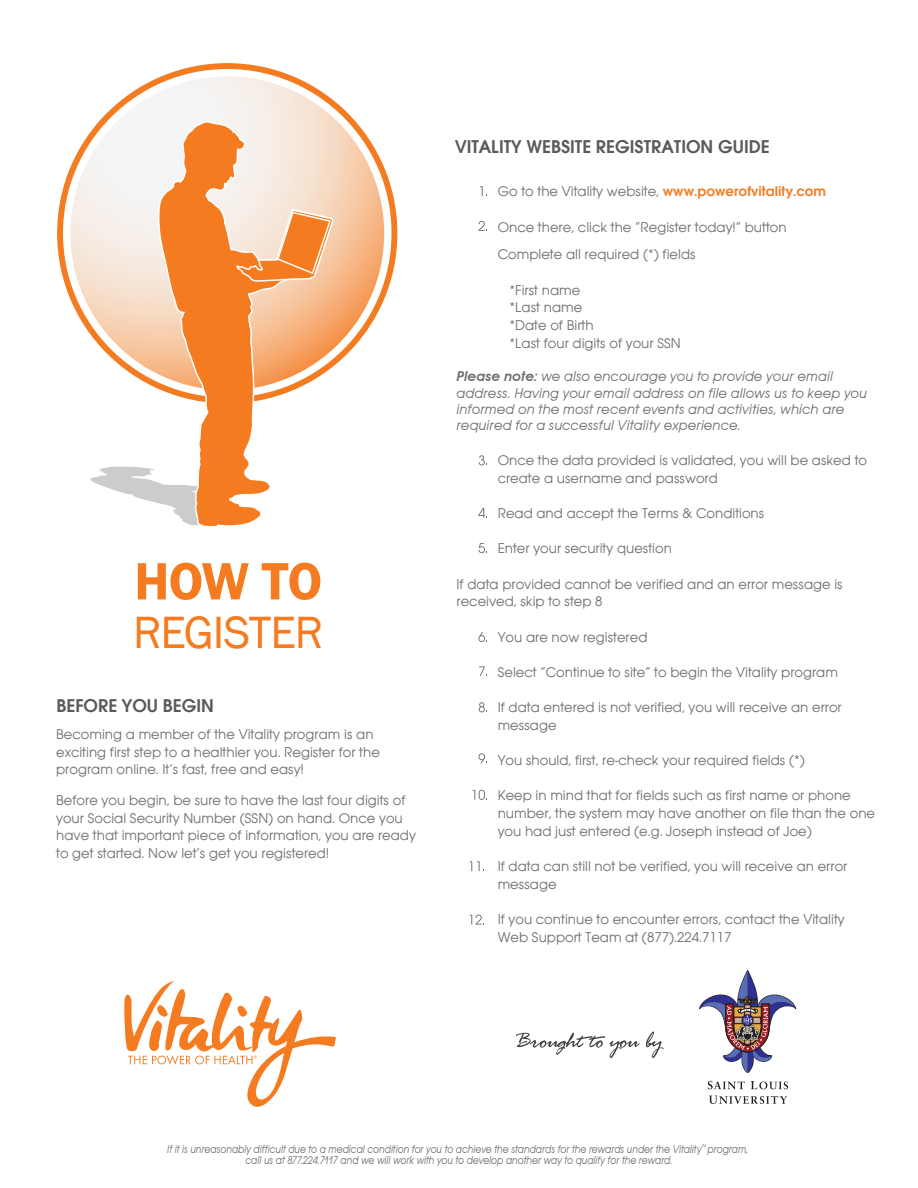
<style>
.page{position:relative;width:918px;height:1188px;background:#fff}
.page>*{position:absolute;margin:0;border:0;box-sizing:border-box;transform-origin:0 0}
.t1{font:600 54.3px "Franklin Gothic";color:#f47b20}
.t2{font:46.5px "Franklin Gothic";letter-spacing:-.03em;color:#f47b20}
.t3{font:600 19.05px "Avant Gar Got Itc TEE";color:#58595b}
.t4{font:14.7px/17.7px "Avant Gar Got Itc TEE";color:#6d6f71}
.t5{font:14.7px/16.2px "Avant Gar Got Itc TEE Book Obli";letter-spacing:.005em;color:#6d6f71}
.t6{font:11.7px/11.7px "Avant Gar Got Itc TEE Book Obli";color:#6d6f71;text-align:center;scale:.87 1}
.s1{font-weight:600;color:#f47b20}
.s2{font-family:"Avant Gar Got Itc TEE Demi Obli"}
</style>
<div class="page">
<svg style="left:90px;top:467px;width:67px;height:36px"></svg>
<svg style="left:60px;top:66px;width:334px;height:334px"></svg>
<div style="left:50px;top:56px;width:355px;height:355px;border:21px solid #fff;border-radius:50%"></div>
<svg style="left:157px;top:121px;width:177px;height:405px"></svg>
<svg style="left:235px;top:208px;width:100px;height:75px;background:#f5b584"></svg>
<svg style="left:480px;top:186px;width:7px;height:10px"></svg>
<svg style="left:479px;top:221px;width:8px;height:10px"></svg>
<svg style="left:479px;top:455px;width:8px;height:10px"></svg>
<svg style="left:478px;top:508px;width:9px;height:10px"></svg>
<svg style="left:478px;top:543px;width:9px;height:10px"></svg>
<svg style="left:478px;top:632px;width:9px;height:10px"></svg>
<svg style="left:479px;top:666px;width:8px;height:10px"></svg>
<svg style="left:479px;top:702px;width:8px;height:10px"></svg>
<svg style="left:478px;top:753px;width:9px;height:10px"></svg>
<svg style="left:473px;top:790px;width:14px;height:10px"></svg>
<svg style="left:470px;top:861px;width:14px;height:10px"></svg>
<svg style="left:470px;top:915px;width:14px;height:10px"></svg>
<svg style="left:124px;top:981px;width:212px;height:126px"></svg>
<svg style="left:708px;top:1081px;width:37px;height:8px"></svg>
<svg style="left:751px;top:1081px;width:37px;height:8px"></svg>
<svg style="left:709px;top:1096px;width:78px;height:8px"></svg>
<svg style="left:699px;top:970px;width:97px;height:103px"></svg>
<svg style="left:516px;top:1033px;width:124px;height:25px"></svg>
<svg style="left:646px;top:1031px;width:17px;height:27px"></svg>
<h1 class="t1" style="left:134px;top:550px;width:190px">HOW TO</h1>
<h2 class="t2" style="left:133px;top:605px;width:192px">REGISTER</h2>
<p class="t3" style="left:57px;top:694px;width:159px">BEFORE YOU BEGIN</p>
<p class="t4" style="left:56px;top:725px;width:325px">Becoming a member of the Vitality program is an exciting first step to a healthier you. Register for the program online. It’s fast, free and easy!</p>
<p class="t4" style="left:56px;top:791px;width:361px">Before you begin, be sure to have the last four digits of your Social Security Number (SSN) on hand. Once you have that important piece of information, you are ready to get started. Now let’s get you registered!</p>
<p class="t3" style="left:455px;top:135px;width:316px">VITALITY WEBSITE REGISTRATION GUIDE</p>
<p class="t4" style="left:498px;top:182px;width:330px">Go to the Vitality website, <span class="s1">www.powerofvitality.com</span></p>
<p class="t4" style="left:498px;top:212px;width:291px;line-height:27.9px">Once there, click the “Register today!” button<br>Complete all required (*) fields</p>
<p class="t4" style="left:509px;top:281px;width:173px">*First name<br>*Last name<br>*Date of Birth<br>*Last four digits of your SSN</p>
<p class="t5" style="left:457px;top:368px;width:412px"><span class="s2">Please note:</span> we also encourage you to provide your email address. Having your email address on file allows us to keep you informed on the most recent events and activities, which are required for a successful Vitality experience.</p>
<p class="t4" style="left:498px;top:451px;width:371px">Once the data provided is validated, you will be asked to create a username and password</p>
<p class="t4" style="left:498px;top:504px;width:268px">Read and accept the Terms &amp; Conditions</p>
<p class="t4" style="left:498px;top:539px;width:176px">Enter your security question</p>
<p class="t4" style="left:457px;top:575px;width:388px">If data provided cannot be verified and an error message is received, skip to step 8</p>
<p class="t4" style="left:498px;top:627px;width:151px">You are now registered</p>
<p class="t4" style="left:498px;top:663px;width:342px">Select “Continue to site” to begin the Vitality program</p>
<p class="t4" style="left:498px;top:698px;width:346px">If data entered is not verified, you will receive an error message</p>
<p class="t4" style="left:498px;top:751px;width:309px">You should, first, re-check your required fields (*)</p>
<p class="t4" style="left:498px;top:786px;width:379px">Keep in mind that for fields such as first name or phone number, the system may have another on file than the one you had just entered (e.g. Joseph instead of Joe)</p>
<p class="t4" style="left:498px;top:857px;width:351px">If data can still not be verified, you will receive an error message</p>
<p class="t4" style="left:498px;top:910px;width:349px">If you continue to encounter errors, contact the Vitality<br>Web Support Team at (877).224.7117</p>
<p class="t6" style="left:167px;top:1143px;width:669px">If it is unreasonably difficult due to a medical condition for you to achieve the standards for the rewards under the Vitality<sup>™</sup> program, call us at 877.224.7117 and we will work with you to develop another way to qualify for the reward.</p>
</div>
